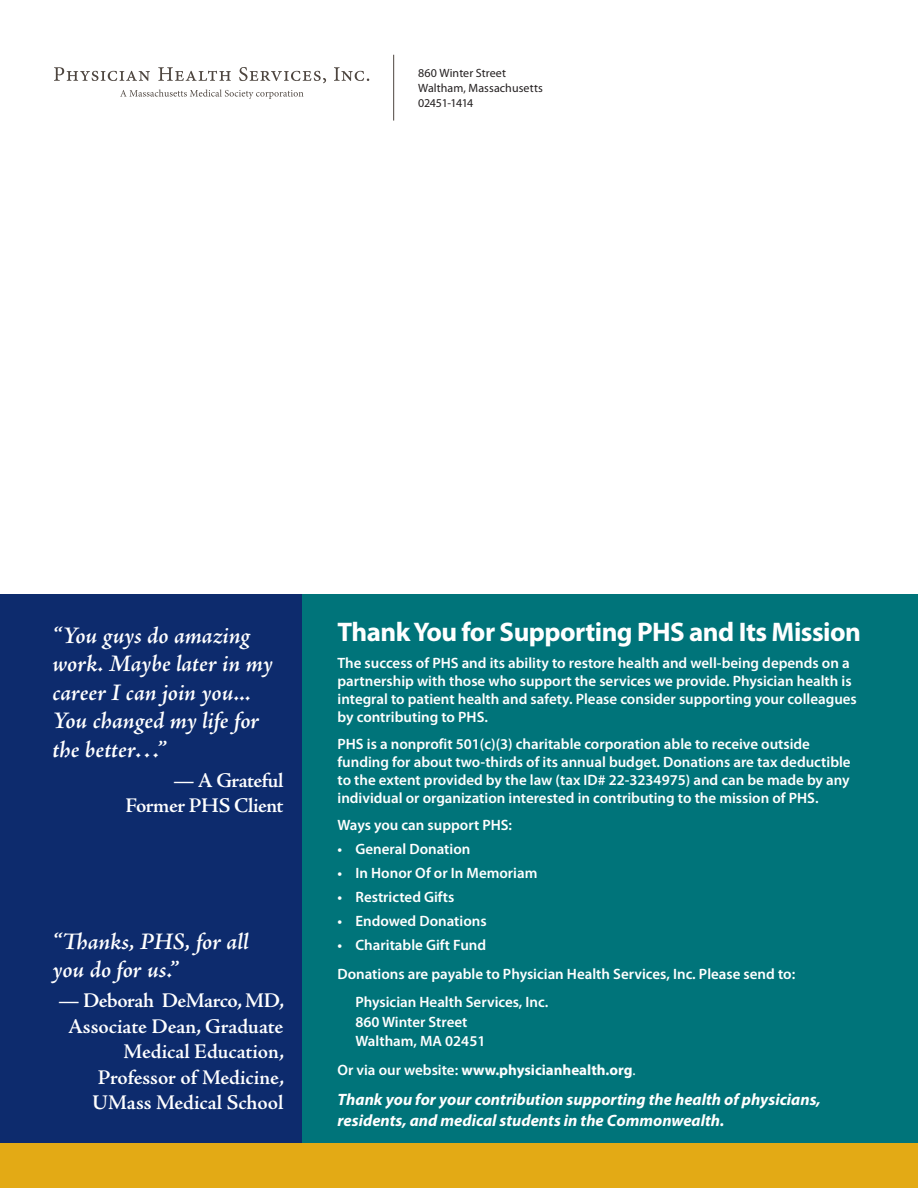
<style>
.page{position:relative;width:918px;height:1188px;background:#fff}
.page>*{position:absolute;margin:0;border:0;box-sizing:border-box;transform-origin:0 0}
.t1{font:700 27px "Myriad Pro";letter-spacing:-.02em;color:#fff}
.QUOTE{font:italic 600 24px/28.5px "Adobe Jenson Pro";color:#fff}
.QUOTE_AU{font:600 21px/25.5px "Adobe Jenson Pro";letter-spacing:-.005em;color:#fff;text-align:right}
.QUOTE_AU-2{font:600 21px/25.5px "Adobe Jenson Pro";letter-spacing:-.025em;color:#fff;text-align:right}
.t2{font:italic 700 16.5px/21px "Myriad Pro";color:#fff}
.SB_TEXT{font:600 15px/18px "Myriad Pro";color:#fff}
.t3{font:700 15px "Myriad Pro";color:#fff}
.t4{font:12px/15px "Myriad Pro";letter-spacing:.005em;color:#231f20}
.s1{font-weight:600}
.s2{font-weight:400}
</style>
<div class="page">
<div style="left:0;top:594px;width:918px;height:594px;background:#00747a"></div>
<div style="left:0;top:594px;width:302px;height:594px;background:#0d2b6d"></div>
<div style="left:0;top:1143px;width:918px;height:45px;background:#e3aa15"></div>
<hr style="left:393px;top:55px;width:1px;height:66px;background:#4d453f">
<svg style="left:54px;top:67px;width:96px;height:14px"></svg>
<svg style="left:158px;top:67px;width:73px;height:14px"></svg>
<svg style="left:239px;top:67px;width:87px;height:16px"></svg>
<svg style="left:334px;top:67px;width:35px;height:14px"></svg>
<svg style="left:120px;top:89px;width:183px;height:10px"></svg>
<p class="t4" style="left:418px;top:66px;width:126px">860 Winter Street<br>Waltham, Massachusetts<br>02451-1414</p>
<p class="QUOTE" style="left:52px;top:623px;width:222px">“You guys do amazing work. Maybe later in my career I can join you...<br>You changed my life for the better…”</p>
<p class="QUOTE_AU-2" style="left:126px;top:768px;width:159px">— A Grateful<br>Former PHS Client</p>
<p class="QUOTE" style="left:52px;top:929px;width:198px">“Thanks, PHS, for all you do for us.”</p>
<p class="QUOTE_AU" style="left:58px;top:988px;width:228px">— Deborah DeMarco, MD,<br>Associate Dean, Graduate<br>Medical Education,<br>Professor of Medicine,<br>UMass Medical School</p>
<h1 class="t1" style="left:338px;top:617px;width:525px">Thank You for Supporting PHS and Its Mission</h1>
<p class="SB_TEXT" style="left:338px;top:654px;width:521px">The success of PHS and its ability to restore health and well-being depends on a partnership with those who support the services we provide. Physician health is integral to patient health and safety. Please consider supporting your colleagues by contributing to PHS.</p>
<p class="SB_TEXT" style="left:338px;top:735px;width:515px">PHS is a nonprofit 501(c)(3) charitable corporation able to receive outside funding for about two-thirds of its annual budget. Donations are tax deductible to the extent provided by the law (tax ID# 22-3234975) and can be made by any individual or organization interested in contributing to the mission of PHS.</p>
<p class="SB_TEXT" style="left:338px;top:816px;width:176px">Ways you can support PHS:</p>
<p class="SB_TEXT" style="left:338px;top:840px;width:134px">• General Donation</p>
<p class="SB_TEXT" style="left:338px;top:864px;width:201px">• In Honor Of or In Memoriam</p>
<p class="SB_TEXT" style="left:338px;top:888px;width:118px">• Restricted Gifts</p>
<p class="SB_TEXT" style="left:338px;top:912px;width:151px">• Endowed Donations</p>
<p class="SB_TEXT" style="left:338px;top:936px;width:150px">• Charitable Gift Fund</p>
<p class="SB_TEXT" style="left:338px;top:965px;width:459px">Donations are payable to Physician Health Services, Inc. Please send to:</p>
<p class="SB_TEXT" style="left:356px;top:993px;width:194px;line-height:19.5px">Physician Health Services, Inc.<br>860 Winter Street<br>Waltham, MA 02451</p>
<p class="t3" style="left:338px;top:1061px;width:300px"><span class="s1">Or via our website:</span> www.physicianhealth.org<span class="s2">.</span></p>
<p class="t2" style="left:338px;top:1089px;width:485px">Thank you for your contribution supporting the health of physicians, residents, and medical students in the Commonwealth.</p>
</div>
